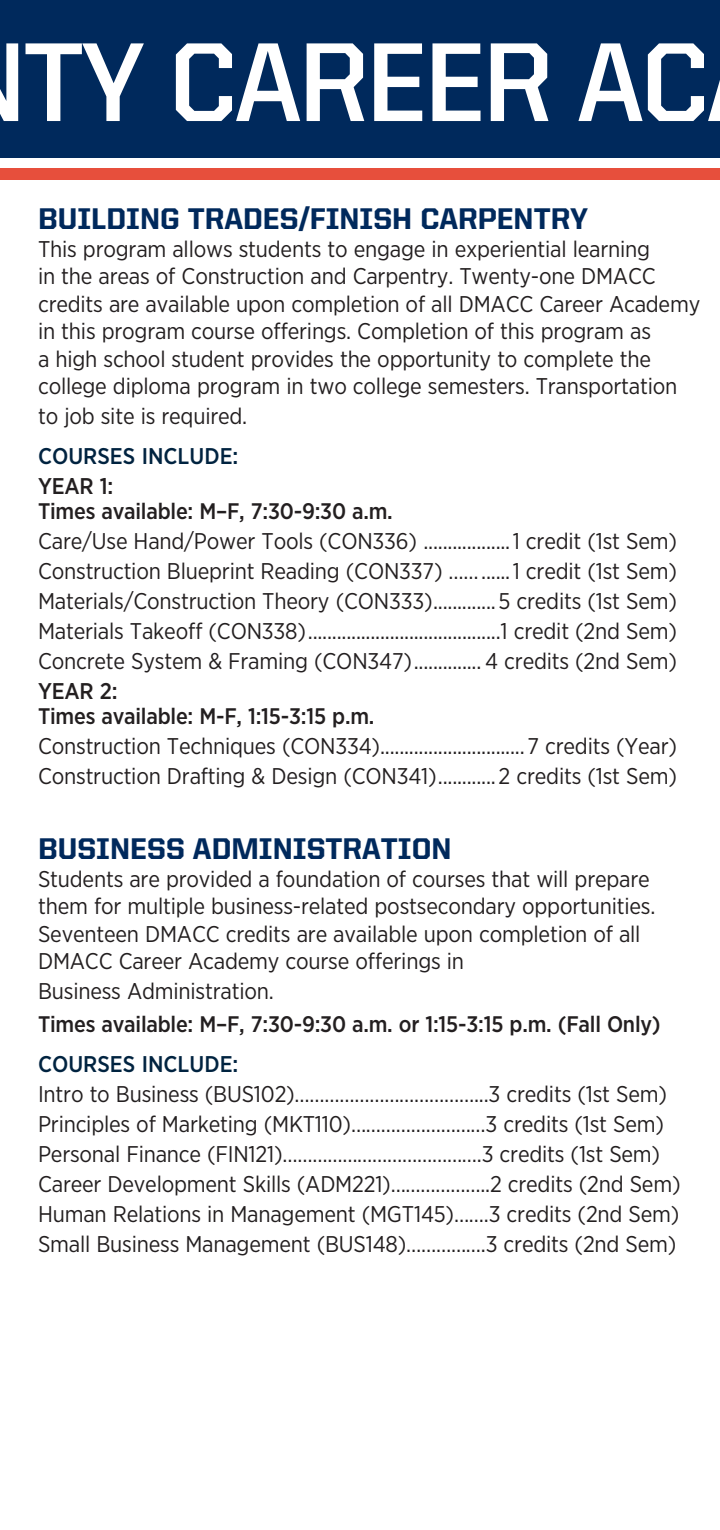
<style>
.page{position:relative;width:720px;height:1530px;background:#fff}
.page>*{position:absolute;margin:0;border:0;box-sizing:border-box;transform-origin:0 0}
.t1{font:700 112.5px "United Sans Reg";letter-spacing:-.03em;color:#fff}
.t2{font:800 30px "United Sans Reg";color:#00295c}
.t3{font:22.75px/30px "Gotham Narrow";letter-spacing:-.01em;color:#231f20}
.t4{font:500 22.75px "Gotham Narrow";color:#002340}
.t5{font:500 22.75px "Gotham Narrow";letter-spacing:-.01em;color:#231f20}
.t6{font:500 22.5px "Gotham Narrow";letter-spacing:-.01em;color:#231f20}
</style>
<div class="page">
<div style="left:0;top:169px;width:720px;height:11px;background:#e74f3c"></div>
<div style="left:0;top:0;width:720px;height:157px;background:#00295c"></div>
<p class="t1" style="left:23px;top:21px;width:688px">TY CAREER AC</p>
<h4 class="t2" style="left:38px;top:202px;width:552px">BUILDING TRADES/FINISH CARPENTRY</h4>
<p class="t3" style="left:38px;top:234px;width:619px;line-height:27.5px">This program allows students to engage in experiential learning in the areas of Construction and Carpentry. Twenty-one DMACC</p>
<p class="t3" style="left:38px;top:317px;width:641px;line-height:27.5px">in this program course oferings. Completion of this program as<br>a high school student provides the opportunity to complete the college diploma program in two college semesters. Transportation</p>
<p class="t3" style="left:38px;top:401px;width:211px">to job site is required.</p>
<p class="t4" style="left:38px;top:442px;width:202px">COURSES INCLUDE:</p>
<p class="t5" style="left:38px;top:472px;width:77px">YEAR 1:</p>
<p class="t6" style="left:38px;top:497px;width:356px">Times available: M–F, 7:30-9:30 a.m.</p>
<p class="t3" style="left:38px;top:526px;width:641px;text-align:justify">Care/Use Hand/Power Tools (CON336) ..................1 credit (1st Sem)<br>Construction Blueprint Reading (CON337) ……......1 credit (1st Sem)<br>Materials/Construction Theory (CON333).............5 credits (1st Sem)<br>Materials Takeof (CON338)........................................1 credit (2nd Sem)<br>Concrete System &amp; Framing (CON347).............. 4 credits (2nd Sem)</p>
<p class="t5" style="left:38px;top:677px;width:81px">YEAR 2:</p>
<p class="t6" style="left:38px;top:702px;width:338px">Times available: M-F, 1:15-3:15 p.m.</p>
<p class="t3" style="left:38px;top:731px;width:641px">Construction Techniques (CON334)..............................7 credits (Year)<br>Construction Drafting &amp; Design (CON341)............2 credits (1st Sem)</p>
<p class="t3" style="left:38px;top:288px;width:664px">credits are available upon completion of all DMACC Career Academy</p>
<h4 class="t2" style="left:38px;top:832px;width:415px">BUSINESS ADMINISTRATION</h4>
<p class="t3" style="left:38px;top:864px;width:619px;line-height:27.5px">Students are provided a foundation of courses that will prepare them for multiple business-related postsecondary opportunities.<br>Seventeen DMACC credits are available upon completion of all DMACC Career Academy course oferings in</p>
<p class="t3" style="left:38px;top:976px;width:237px">Business Administration.</p>
<p class="t6" style="left:38px;top:1009px;width:624px">Times available: M–F, 7:30-9:30 a.m. or 1:15-3:15 p.m. (Fall Only)</p>
<p class="t4" style="left:38px;top:1049px;width:202px">COURSES INCLUDE:</p>
<p class="t3" style="left:38px;top:1078px;width:644px">Intro to Business (BUS102)………………………………...3 credits (1st Sem)<br>Principles of Marketing (MKT110)………………………3 credits (1st Sem)<br>Personal Finance (FIN121)………………………………….3 credits (1st Sem)<br>Career Development Skills (ADM221)………………..2 credits (2nd Sem)<br>Human Relations in Management (MGT145)…….3 credits (2nd Sem)<br>Small Business Management (BUS148)…………….3 credits (2nd Sem)</p>
</div>
